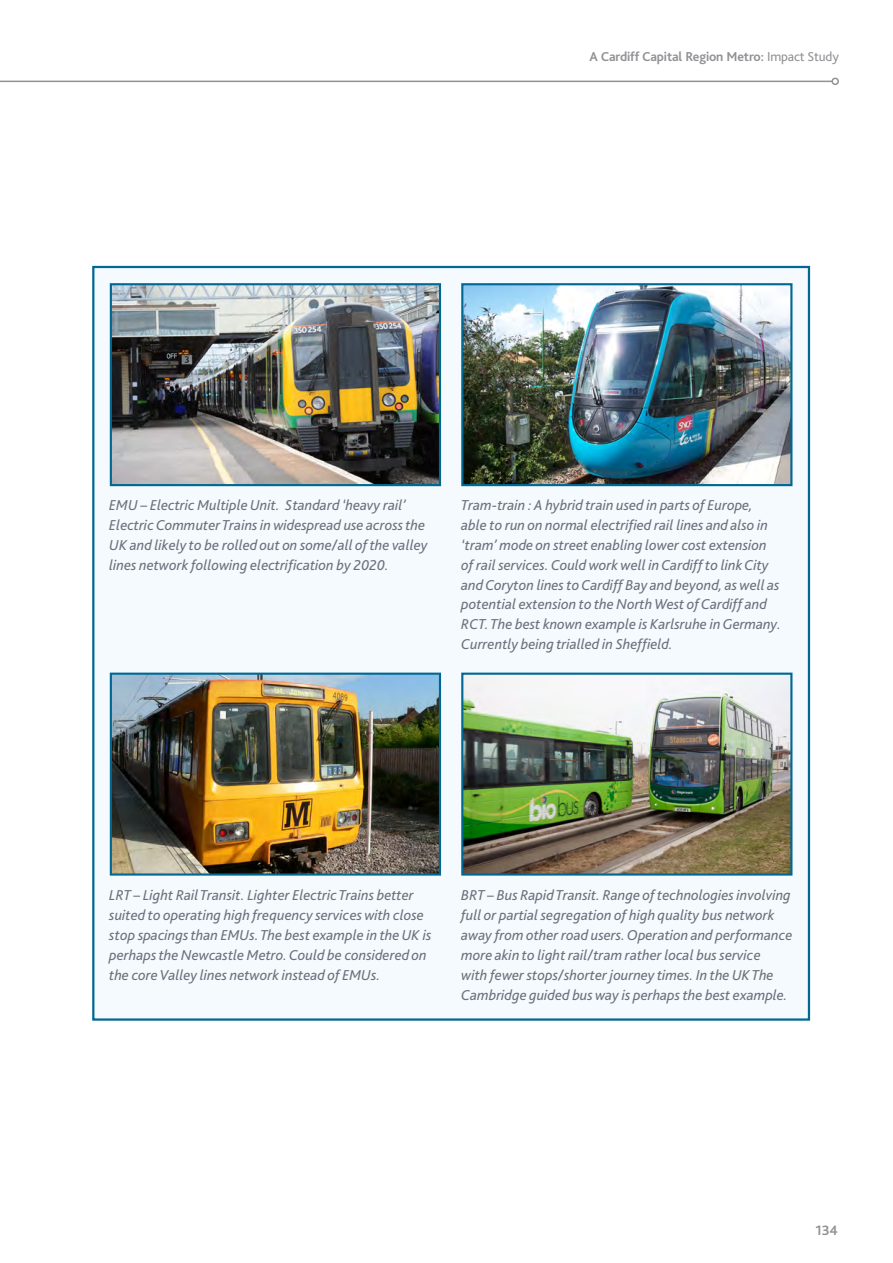
<style>
.page{position:relative;width:893px;height:1263px;background:#fff}
.page>*{position:absolute;margin:0;border:0;box-sizing:border-box;transform-origin:0 0}
.t1{font:italic 15px/20px "Bliss 2";color:#6c707c}
.Bid_Intro_text{font:700 14.25px "Bliss 2";color:#919295}
.t2{font:700 13.5px "Bliss 2";letter-spacing:-.01em;color:#919295}
.s1{font-weight:400}
</style>
<div class="page">
<hr style="left:0;top:81px;width:832px;height:1px;background:#919295">
<div style="left:831px;top:78px;width:8px;height:7px;border:2px solid #919295;border-radius:50%"></div>
<div style="left:92px;top:266px;width:718px;height:755px;background:#f4fafd;border:2px solid #006893"></div>
<img style="left:464px;top:676px;width:325px;height:196px">
<div style="left:461px;top:673px;width:331px;height:202px;border:2px solid #006893"></div>
<img style="left:113px;top:676px;width:325px;height:196px">
<div style="left:110px;top:673px;width:331px;height:202px;border:2px solid #006893"></div>
<img style="left:464px;top:286px;width:325px;height:197px">
<div style="left:461px;top:283px;width:331px;height:203px;border:2px solid #006893"></div>
<img style="left:113px;top:286px;width:325px;height:197px">
<div style="left:110px;top:283px;width:331px;height:203px;border:2px solid #006893"></div>
<p class="t2" style="left:590px;top:48px;width:251px">A Cardiff Capital Region Metro: <span class="s1">Impact Study</span></p>
<p class="t1" style="left:109px;top:494px;width:320px">EMU – Electric Multiple Unit. Standard ‘heavy rail’ Electric Commuter Trains in widespread use across the UK and likely to be rolled out on some/all of the valley lines network following electrification by 2020.</p>
<p class="t1" style="left:461px;top:494px;width:321px">Tram-train : A hybrid train used in parts of Europe, able to run on normal electrified rail lines and also in ‘tram’ mode on street enabling lower cost extension of rail services. Could work well in Cardiff to link City and Coryton lines to Cardiff Bay and beyond, as well as potential extension to the North West of Cardiff and RCT. The best known example is Karlsruhe in Germany.<br>Currently being trialled in Sheffield.</p>
<p class="t1" style="left:109px;top:885px;width:324px">LRT – Light Rail Transit. Lighter Electric Trains better suited to operating high frequency services with close stop spacings than EMUs. The best example in the UK is perhaps the Newcastle Metro. Could be considered on the core Valley lines network instead of EMUs.</p>
<p class="t1" style="left:461px;top:885px;width:333px">BRT – Bus Rapid Transit. Range of technologies involving full or partial segregation of high quality bus network away from other road users. Operation and performance more akin to light rail/tram rather local bus service<br>with fewer stops/shorter journey times. In the UK The Cambridge guided bus way is perhaps the best example.</p>
<p class="Bid_Intro_text" style="left:815px;top:1221px;width:24px">134</p>
</div>
